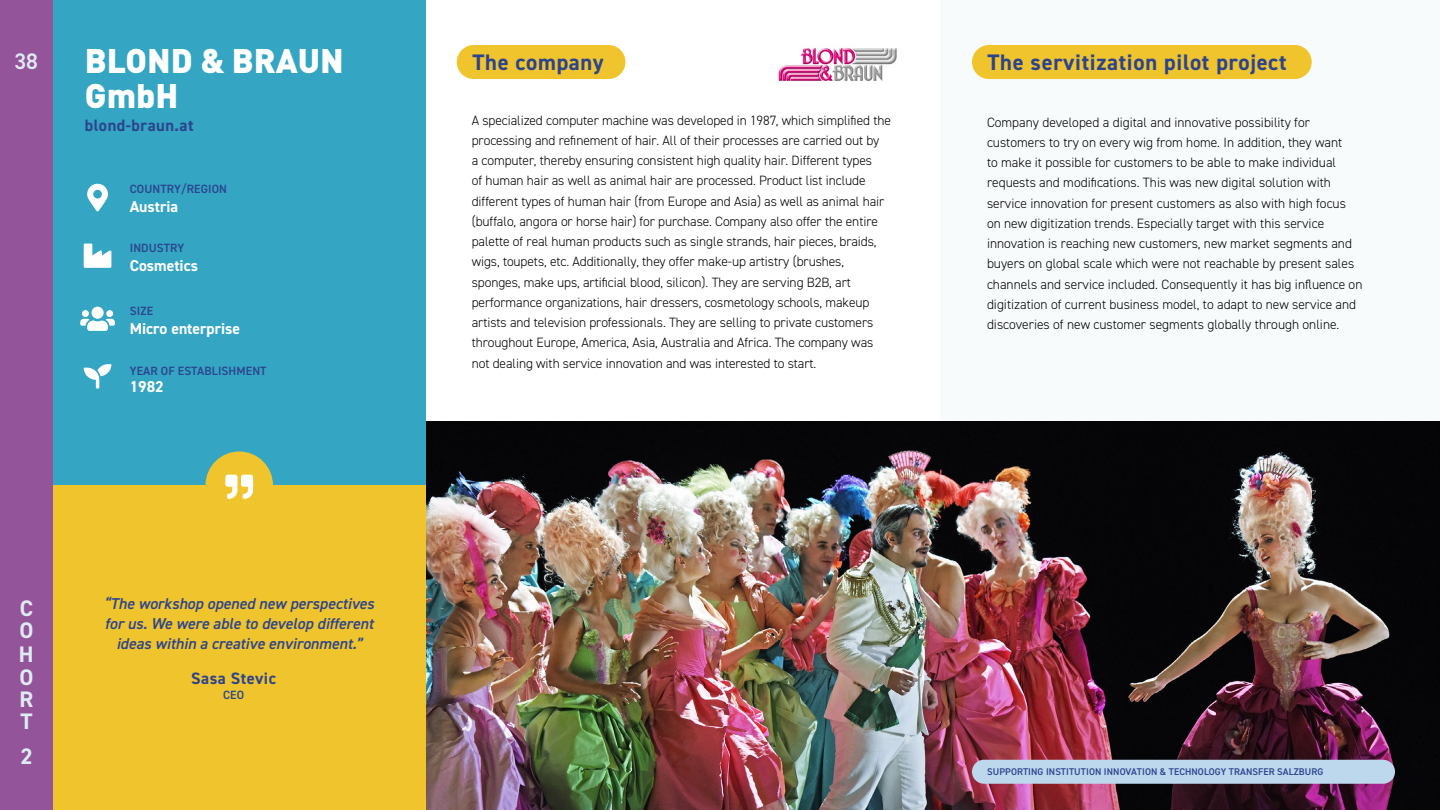
<style>
.page{position:relative;width:1440px;height:810px;background:#fff}
.page>*{position:absolute;margin:0;border:0;box-sizing:border-box;transform-origin:0 0}
.t1{font:900 33.75px/34.5px "DIN";color:#fff}
.t2{font:700 22.5px "DIN2014";letter-spacing:.03em;color:#2c448e}
.t3{font:700 22.5px/22.6px "DIN2014";color:#deebf3;text-align:justify}
.t4{font:600 22.5px "DIN2014";color:#deebf3}
.t5{font:700 16.5px "DIN2014";letter-spacing:.03em;color:#2c448e}
.t6{font:italic 600 15.75px/20.2px "DIN2014";color:#2c448e;text-align:center}
.t7{font:700 15.75px "DIN2014";color:#fff}
.t8{font:300 13.5px/20.2px "DIN2014";letter-spacing:-.005em;color:#000}
.t9{font:600 12px "DIN2014";letter-spacing:.01em;color:#2c448e}
.t10{font:600 9.75px "DIN2014";letter-spacing:.01em;color:#2c448e}
</style>
<div class="page">
<div style="left:940px;top:0;width:500px;height:810px;background:#f8fbfc"></div>
<div style="left:4px;top:0;width:422px;height:810px;background:#34a5c3"></div>
<div style="left:52px;top:485px;width:374px;height:325px;background:#f0c42d"></div>
<div style="left:208px;top:454px;width:63px;height:63px;background:#f0c42d;border-radius:50%"></div>
<div style="left:206px;top:451px;width:67px;height:68px;border:5px solid #f0c42d;border-radius:50%"></div>
<svg style="left:225px;top:475px;width:28px;height:24px"></svg>
<div style="left:0;top:0;width:52px;height:810px;background:#93549a"></div>
<div style="left:457px;top:45px;width:169px;height:34px;background:#f0c42d;border-radius:17px"></div>
<div style="left:972px;top:45px;width:340px;height:34px;background:#f0c42d;border-radius:17px"></div>
<img style="left:426px;top:421px;width:1014px;height:389px">
<svg style="left:87px;top:184px;width:21px;height:28px"></svg>
<svg style="left:84px;top:364px;width:27px;height:24px"></svg>
<svg style="left:80px;top:307px;width:35px;height:24px"></svg>
<svg style="left:84px;top:244px;width:27px;height:24px"></svg>
<div style="left:972px;top:760px;width:423px;height:24px;background:#bdd8ed;border-radius:12px"></div>
<img style="left:778px;top:47px;width:119px;height:34px">
<h2 class="t4" style="left:15px;top:47px;width:25px">38</h2>
<h1 class="t1" style="left:85px;top:42px;width:260px">BLOND &amp; BRAUN<br>GmbH</h1>
<p class="t5" style="left:85px;top:114px;width:110px">blond-braun.at</p>
<p class="t9" style="left:130px;top:181px;width:99px">COUNTRY/REGION</p>
<p class="t7" style="left:130px;top:196px;width:50px">Austria</p>
<p class="t9" style="left:130px;top:240px;width:56px">INDUSTRY</p>
<p class="t7" style="left:130px;top:255px;width:70px">Cosmetics</p>
<p class="t9" style="left:130px;top:303px;width:25px">SIZE</p>
<p class="t7" style="left:130px;top:318px;width:112px">Micro enterprise</p>
<p class="t9" style="left:130px;top:363px;width:138px">YEAR OF ESTABLISHMENT</p>
<p class="t7" style="left:130px;top:376px;width:36px">1982</p>
<h2 class="t3" style="left:19px;top:597px;width:16px">C O H O R T</h2>
<h2 class="t3" style="left:20px;top:744px;width:14px">2</h2>
<p class="t6" style="left:104px;top:593px;width:272px">“The workshop opened new perspectives for us. We were able to develop different ideas within a creative environment.”</p>
<p class="t5" style="left:191px;top:668px;width:86px">Sasa Stevic</p>
<p class="t9" style="left:223px;top:687px;width:23px">CEO</p>
<h2 class="t2" style="left:472px;top:47px;width:133px">The company</h2>
<h2 class="t2" style="left:988px;top:47px;width:300px">The servitization pilot project</h2>
<p class="t8" style="left:472px;top:110px;width:421px">A specialized computer machine was developed in 1987, which simplified the processing and refinement of hair. All of their processes are carried out by<br>a computer, thereby ensuring consistent high quality hair. Different types<br>of human hair as well as animal hair are processed. Product list include different types of human hair (from Europe and Asia) as well as animal hair (buffalo, angora or horse hair) for purchase. Company also offer the entire palette of real human products such as single strands, hair pieces, braids, wigs, toupets, etc. Additionally, they offer make-up artistry (brushes, sponges, make ups, artificial blood, silicon). They are serving B2B, art performance organizations, hair dressers, cosmetology schools, makeup artists and television professionals. They are selling to private customers throughout Europe, America, Asia, Australia and Africa. The company was not dealing with service innovation and was interested to start.</p>
<p class="t8" style="left:987px;top:112px;width:377px">Company developed a digital and innovative possibility for customers to try on every wig from home. In addition, they want<br>to make it possible for customers to be able to make individual requests and modifications. This was new digital solution with service innovation for present customers as also with high focus on new digitization trends. Especially target with this service innovation is reaching new customers, new market segments and buyers on global scale which were not reachable by present sales channels and service included. Consequently it has big influence on digitization of current business model, to adapt to new service and discoveries of new customer segments globally through online.</p>
<p class="t10" style="left:987px;top:765px;width:338px">SUPPORTING INSTITUTION INNOVATION &amp; TECHNOLOGY TRANSFER SALZBURG</p>
</div>
